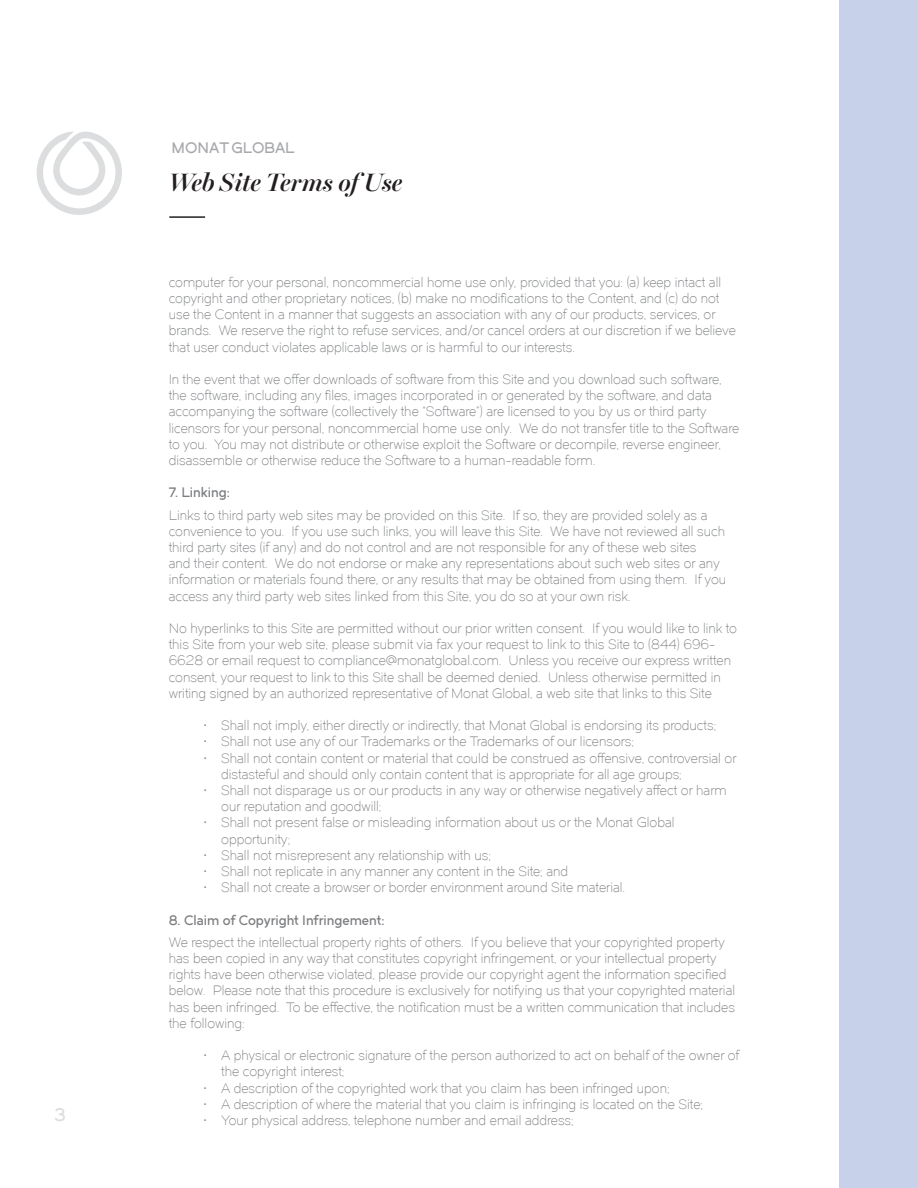
<style>
.page{position:relative;width:918px;height:1188px;background:#fff}
.page>*{position:absolute;margin:0;border:0;box-sizing:border-box;transform-origin:0 0}
.t1{font:italic 600 25.2px "Miller Banner";color:#231f20}
.t2{font:18px "Dual 600";color:#dcdddf}
.t3{font:15px "Dual 600";color:#a8a9ad}
.t4{font:13.5px/16.2px "Dual 300";color:#7c7e81}
.t5{font:13.5px "Dual 600";color:#7c7e81}
</style>
<div class="page">
<hr style="left:169px;top:216px;width:36px;height:2px;background:#231f20">
<div style="left:839px;top:0;width:79px;height:1188px;background:#c8d1ea"></div>
<svg style="left:37px;top:131px;width:85px;height:84px"></svg>
<h2 class="t2" style="left:54px;top:1103px;width:13px">3</h2>
<p class="t3" style="left:171px;top:138px;width:125px">MONAT GLOBAL</p>
<h1 class="t1" style="left:169px;top:168px;width:234px">Web Site Terms of Use</h1>
<p class="t4" style="left:169px;top:274px;width:569px">computer for your personal, noncommercial home use only, provided that you: (a) keep intact all copyright and other proprietary notices, (b) make no modifications to the Content, and (c) do not use the Content in a manner that suggests an association with any of our products, services, or brands. We reserve the right to refuse services, and/or cancel orders at our discretion if we believe that user conduct violates applicable laws or is harmful to our interests.</p>
<p class="t4" style="left:169px;top:371px;width:572px">In the event that we offer downloads of software from this Site and you download such software, the software, including any files, images incorporated in or generated by the software, and data accompanying the software (collectively the “Software”) are licensed to you by us or third party licensors for your personal, noncommercial home use only. We do not transfer title to the Software to you. You may not distribute or otherwise exploit the Software or decompile, reverse engineer, disassemble or otherwise reduce the Software to a human-readable form.</p>
<p class="t5" style="left:169px;top:484px;width:63px">7. Linking:</p>
<p class="t4" style="left:169px;top:507px;width:559px">Links to third party web sites may be provided on this Site. If so, they are provided solely as a convenience to you. If you use such links, you will leave this Site. We have not reviewed all such third party sites (if any) and do not control and are not responsible for any of these web sites<br>and their content. We do not endorse or make any representations about such web sites or any information or materials found there, or any results that may be obtained from using them. If you access any third party web sites linked from this Site, you do so at your own risk.</p>
<p class="t4" style="left:169px;top:620px;width:570px">No hyperlinks to this Site are permitted without our prior written consent. If you would like to link to this Site from your web site, please submit via fax your request to link to this Site to (844) 696- 6628 or email request to compliance@monatglobal.com. Unless you receive our express written consent, your request to link to this Site shall be deemed denied. Unless otherwise permitted in writing signed by an authorized representative of Monat Global, a web site that links to this Site</p>
<p class="t4" style="left:203px;top:718px;width:514px">• Shall not imply, either directly or indirectly, that Monat Global is endorsing its products;</p>
<p class="t4" style="left:203px;top:734px;width:432px">• Shall not use any of our Trademarks or the Trademarks of our licensors;</p>
<p class="t4" style="left:221px;top:750px;width:517px;text-indent:-18px">• Shall not contain content or material that could be construed as offensive, controversial or distasteful and should only contain content that is appropriate for all age groups;</p>
<p class="t4" style="left:221px;top:782px;width:507px;text-indent:-18px">• Shall not disparage us or our products in any way or otherwise negatively affect or harm our reputation and goodwill;</p>
<p class="t4" style="left:221px;top:815px;width:455px;text-indent:-18px">• Shall not present false or misleading information about us or the Monat Global opportunity;</p>
<p class="t4" style="left:203px;top:847px;width:289px">• Shall not misrepresent any relationship with us;</p>
<p class="t4" style="left:203px;top:863px;width:366px">• Shall not replicate in any manner any content in the Site; and</p>
<p class="t4" style="left:203px;top:880px;width:423px">• Shall not create a browser or border environment around Site material.</p>
<p class="t5" style="left:169px;top:911px;width:217px">8. Claim of Copyright Infringement:</p>
<p class="t4" style="left:169px;top:934px;width:568px">We respect the intellectual property rights of others. If you believe that your copyrighted property has been copied in any way that constitutes copyright infringement, or your intellectual property rights have been otherwise violated, please provide our copyright agent the information specified below. Please note that this procedure is exclusively for notifying us that your copyrighted material has been infringed. To be effective, the notification must be a written communication that includes the following:</p>
<p class="t4" style="left:221px;top:1048px;width:520px;text-indent:-18px">• A physical or electronic signature of the person authorized to act on behalf of the owner of the copyright interest;</p>
<p class="t4" style="left:203px;top:1080px;width:468px">• A description of the copyrighted work that you claim has been infringed upon;</p>
<p class="t4" style="left:203px;top:1096px;width:501px">• A description of where the material that you claim is infringing is located on the Site;</p>
<p class="t4" style="left:203px;top:1112px;width:372px">• Your physical address, telephone number and email address;</p>
</div>
